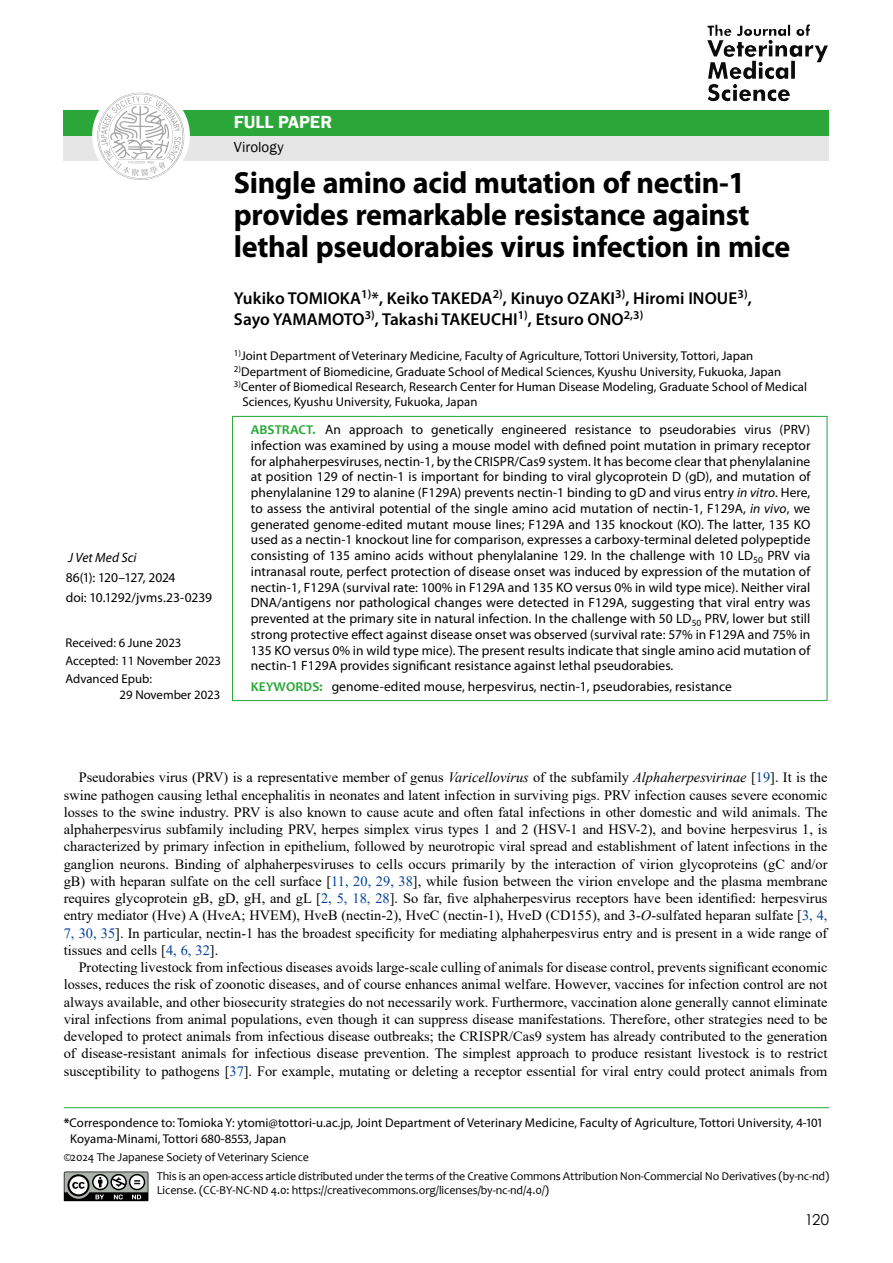
<style>
.page{position:relative;width:893px;height:1263px;background:#fff}
.page>*{position:absolute;margin:0;border:0;box-sizing:border-box;transform-origin:0 0}
.t1{font:700 30.75px/32.2px "Myriad Pro";letter-spacing:-.01em;color:#000}
.t2{font:600 18px "Franklin Gothic";color:#fff}
.t3{font:600 17.25px/21px "Myriad Pro";letter-spacing:.005em;color:#000}
.t4{font:15px "Franklin Gothic";color:#000}
.t5{font:15px "Century Gothic";color:#000}
.t6{font:14.25px/17.2px "Times New Roman";color:#000;text-align:justify}
.t7{font:13.5px/15.8px "Myriad Pro";letter-spacing:.005em;color:#000;text-align:justify}
.t8{font:italic 13.5px "Myriad Pro";color:#000}
.t9{font:12.75px/15.6px "Myriad Pro";letter-spacing:.005em;color:#000}
.t10{font:12px/20px "Candara";letter-spacing:-.01em;color:#000}
.s1{font-family:"Candara";font-weight:700;color:#2aa738}
.s2{font-style:italic}
.s3{color:#003f98}
.s4{font-weight:700}
</style>
<div class="page">
<hr style="left:64px;top:1107px;width:765px;height:1px;background:#2aa738">
<div style="left:64px;top:136px;width:765px;height:25px;background:#e6e6e6"></div>
<div style="left:64px;top:111px;width:765px;height:25px;background:#2aa738"></div>
<div style="left:92px;top:87px;width:98px;height:97px;background:#fff;border-radius:50%"></div>
<svg style="left:94px;top:92px;width:93px;height:88px"></svg>
<img style="left:707px;top:24px;width:106px;height:33px">
<div style="left:232px;top:416px;width:595px;height:285px;border:1px solid #2aa738"></div>
<svg style="left:64px;top:1171px;width:84px;height:30px"></svg>
<p class="t8" style="left:68px;top:549px;width:70px">J Vet Med Sci</p>
<p class="t7" style="left:66px;top:567px;width:148px;line-height:20px">86(1): 120–127, 2024<br>doi: 10.1292/jvms.23-0239</p>
<p class="t9" style="left:66px;top:634px;width:157px;line-height:17.9px">Received: 6 June 2023<br>Accepted: 11 November 2023<br>Advanced Epub:</p>
<p class="t9" style="left:120px;top:687px;width:102px">29 November 2023</p>
<p class="t2" style="left:234px;top:111px;width:100px">FULL PAPER</p>
<p class="t4" style="left:234px;top:138px;width:51px">Virology</p>
<h1 class="t1" style="left:234px;top:165px;width:558px">Single amino acid mutation of nectin-1 provides remarkable resistance against lethal pseudorabies virus infection in mice</h1>
<p class="t3" style="left:234px;top:287px;width:519px">Yukiko TOMIOKA<sup>1)</sup>*, Keiko TAKEDA<sup>2)</sup>, Kinuyo OZAKI<sup>3)</sup>, Hiromi INOUE<sup>3)</sup>,<br>Sayo YAMAMOTO<sup>3)</sup>, Takashi TAKEUCHI<sup>1)</sup>, Etsuro ONO<sup>2,3)</sup></p>
<p class="t9" style="left:234px;top:348px;width:575px"><sup>1)</sup>Joint Department of Veterinary Medicine, Faculty of Agriculture, Tottori University, Tottori, Japan<br><sup>2)</sup>Department of Biomedicine, Graduate School of Medical Sciences, Kyushu University, Fukuoka, Japan<br><sup>3)</sup>Center of Biomedical Research, Research Center for Human Disease Modeling, Graduate School of Medical</p>
<p class="t9" style="left:242px;top:393px;width:237px">Sciences, Kyushu University, Fukuoka, Japan</p>
<p class="t7" style="left:251px;top:421px;width:561px"><span class="s1">ABSTRACT.</span> An approach to genetically engineered resistance to pseudorabies virus (PRV) infection was examined by using a mouse model with defined point mutation in primary receptor for alphaherpesviruses, nectin-1, by the CRISPR/Cas9 system. It has become clear that phenylalanine at position 129 of nectin-1 is important for binding to viral glycoprotein D (gD), and mutation of phenylalanine 129 to alanine (F129A) prevents nectin-1 binding to gD and virus entry <span class="s2">in vitro</span>. Here, to assess the antiviral potential of the single amino acid mutation of nectin-1, F129A, <span class="s2">in vivo</span>, we generated genome-edited mutant mouse lines; F129A and 135 knockout (KO). The latter, 135 KO used as a nectin-1 knockout line for comparison, expresses a carboxy-terminal deleted polypeptide consisting of 135 amino acids without phenylalanine 129. In the challenge with 10 LD<sub>50</sub> PRV via intranasal route, perfect protection of disease onset was induced by expression of the mutation of nectin-1, F129A (survival rate: 100% in F129A and 135 KO versus 0% in wild type mice). Neither viral DNA/antigens nor pathological changes were detected in F129A, suggesting that viral entry was prevented at the primary site in natural infection. In the challenge with 50 LD<sub>50</sub> PRV, lower but still strong protective effect against disease onset was observed (survival rate: 57% in F129A and 75% in 135 KO versus 0% in wild type mice). The present results indicate that single amino acid mutation of nectin-1 F129A provides significant resistance against lethal pseudorabies.</p>
<p class="t7" style="left:251px;top:679px;width:483px"><span class="s1">KEYWORDS:</span> genome-edited mouse, herpesvirus, nectin-1, pseudorabies, resistance</p>
<p class="t6" style="left:64px;top:768px;width:765px;text-indent:15px">Pseudorabies virus (PRV) is a representative member of genus <span class="s2">Varicellovirus</span> of the subfamily <span class="s2">Alphaherpesvirinae</span> [<span class="s3">19</span>]. It is the swine pathogen causing lethal encephalitis in neonates and latent infection in surviving pigs. PRV infection causes severe economic losses to the swine industry. PRV is also known to cause acute and often fatal infections in other domestic and wild animals. The alphaherpesvirus subfamily including PRV, herpes simplex virus types 1 and 2 (HSV-1 and HSV-2), and bovine herpesvirus 1, is characterized by primary infection in epithelium, followed by neurotropic viral spread and establishment of latent infections in the ganglion neurons. Binding of alphaherpesviruses to cells occurs primarily by the interaction of virion glycoproteins (gC and/or gB) with heparan sulfate on the cell surface [<span class="s3">11, 20, 29, 38</span>], while fusion between the virion envelope and the plasma membrane requires glycoprotein gB, gD, gH, and gL [<span class="s3">2, 5, 18, 28</span>]. So far, five alphaherpesvirus receptors have been identified: herpesvirus entry mediator (Hve) A (HveA; HVEM), HveB (nectin-2), HveC (nectin-1), HveD (CD155), and 3-<span class="s2">O</span>-sulfated heparan sulfate [<span class="s3">3, 4, 7, 30, 35</span>]. In particular, nectin-1 has the broadest specificity for mediating alphaherpesvirus entry and is present in a wide range of tissues and cells [<span class="s3">4, 6, 32</span>].</p>
<p class="t6" style="left:64px;top:958px;width:765px;text-indent:15px">Protecting livestock from infectious diseases avoids large-scale culling of animals for disease control, prevents significant economic losses, reduces the risk of zoonotic diseases, and of course enhances animal welfare. However, vaccines for infection control are not always available, and other biosecurity strategies do not necessarily work. Furthermore, vaccination alone generally cannot eliminate viral infections from animal populations, even though it can suppress disease manifestations. Therefore, other strategies need to be developed to protect animals from infectious disease outbreaks; the CRISPR/Cas9 system has already contributed to the generation of disease-resistant animals for infectious disease prevention. The simplest approach to produce resistant livestock is to restrict susceptibility to pathogens [<span class="s3">37</span>]. For example, mutating or deleting a receptor essential for viral entry could protect animals from</p>
<p class="t9" style="left:70px;top:1114px;width:753px;text-indent:-6px"><span class="s4">*</span>Correspondence to: Tomioka Y: ytomi@tottori-u.ac.jp, Joint Department of Veterinary Medicine, Faculty of Agriculture, Tottori University, 4-101<br>Koyama-Minami, Tottori 680-8553, Japan</p>
<p class="t10" style="left:157px;top:1146px;width:674px;text-indent:-93px">©2024 The Japanese Society of Veterinary Science<br>This is an open-access article distributed under the terms of the Creative Commons Attribution Non-Commercial No Derivatives (by-nc-nd)</p>
<p class="t10" style="left:157px;top:1180px;width:394px">License. (CC-BY-NC-ND 4.0: https://creativecommons.org/licenses/by-nc-nd/4.0/)</p>
<p class="t5" style="left:805px;top:1209px;width:26px">120</p>
</div>
